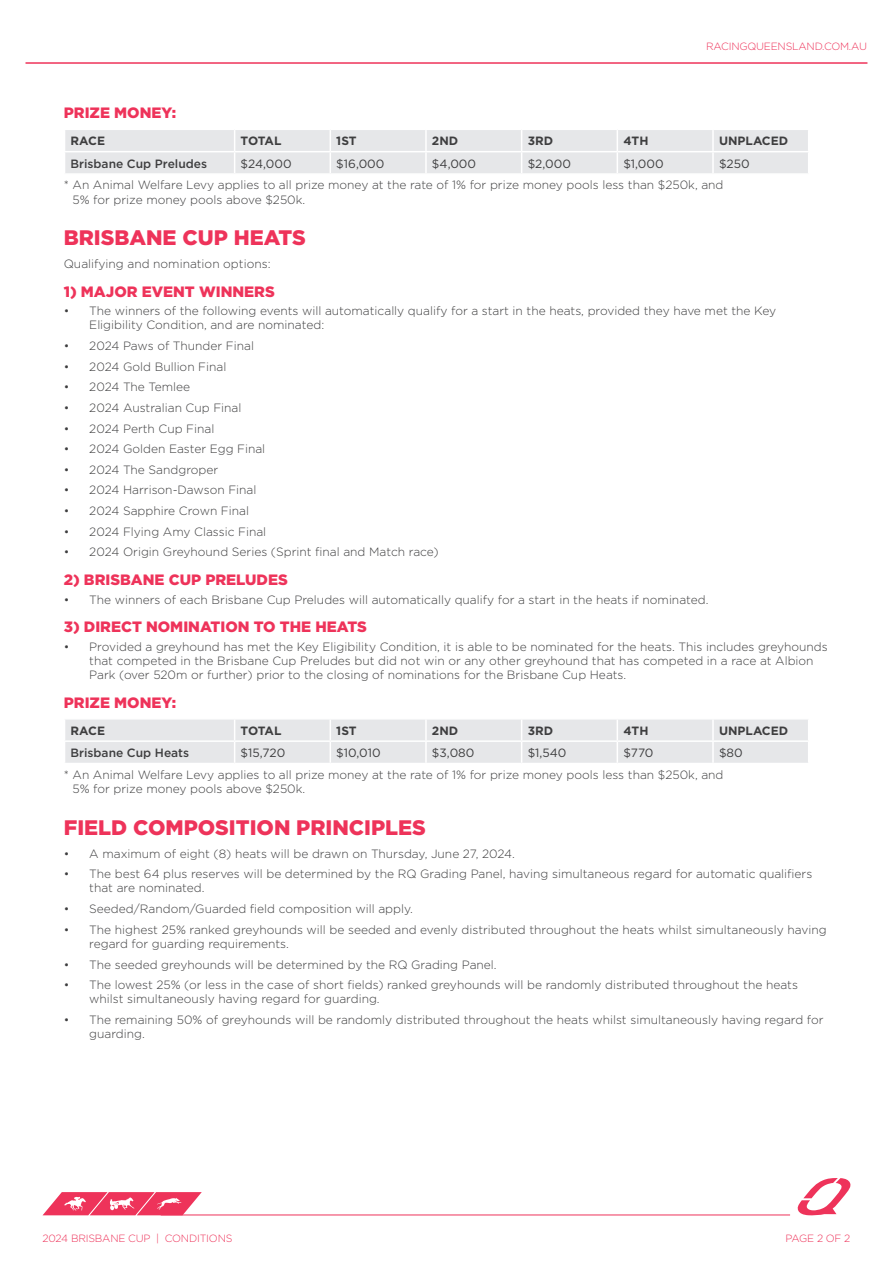
<style>
.page{position:relative;width:893px;height:1263px;background:#fff}
.page>*{position:absolute;margin:0;border:0;box-sizing:border-box;transform-origin:0 0}
.Sub_Hdr_1{font:900 21px "Gotham";color:#ee335a}
.Sub_Hdr_2{font:900 15px "Gotham";color:#ee335a}
.Body_1_Point{font:300 12px/14.2px "Gotham";color:#3e3e3f}
.Body_1{font:300 12px/14.2px "Gotham";color:#3e3e3f}
.Body_1-2{font:12px "Gotham";color:#3e3e3f}
.Body_1-3{font:700 12px "Gotham";color:#3e3e3f}
.Body_1-4{font:500 12px "Gotham";color:#3e3e3f}
.t1{font:300 10.5px "Gotham";letter-spacing:-.02em;color:#ee335a}
</style>
<div class="page">
<hr style="left:26px;top:62px;width:841px;height:2px;background:#ee335a">
<hr style="left:161px;top:1214px;width:629px;height:1px;background:#ee335a">
<svg style="left:43px;top:1192px;width:159px;height:23px"></svg>
<svg style="left:797px;top:1178px;width:54px;height:37px"></svg>
<div style="left:65px;top:130px;width:743px;height:43px;background:#e6e7e9"></div>
<svg style="left:65px;top:719px;width:743px;height:44px;background:#e7e8ea"></svg>
<p class="t1" style="left:706px;top:40px;width:162px">RACINGQUEENSLAND.COM.AU</p>
<p class="Sub_Hdr_2" style="left:64px;top:103px;width:114px">PRIZE MONEY:</p>
<p class="Body_1-3" style="left:71px;top:133px;width:36px">RACE</p>
<p class="Body_1-3" style="left:241px;top:133px;width:42px">TOTAL</p>
<p class="Body_1-3" style="left:336px;top:133px;width:22px">1ST</p>
<p class="Body_1-3" style="left:432px;top:133px;width:28px">2ND</p>
<p class="Body_1-3" style="left:528px;top:133px;width:27px">3RD</p>
<p class="Body_1-3" style="left:623px;top:133px;width:27px">4TH</p>
<p class="Body_1-3" style="left:719px;top:133px;width:71px">UNPLACED</p>
<p class="Body_1-4" style="left:71px;top:156px;width:138px">Brisbane Cup Preludes</p>
<p class="Body_1-2" style="left:241px;top:156px;width:52px">$24,000</p>
<p class="Body_1-2" style="left:336px;top:156px;width:50px">$16,000</p>
<p class="Body_1-2" style="left:432px;top:156px;width:46px">$4,000</p>
<p class="Body_1-2" style="left:528px;top:156px;width:45px">$2,000</p>
<p class="Body_1-2" style="left:623px;top:156px;width:42px">$1,000</p>
<p class="Body_1-2" style="left:719px;top:156px;width:32px">$250</p>
<p class="Body_1" style="left:73px;top:178px;width:652px;text-indent:-9px">* An Animal Welfare Levy applies to all prize money at the rate of 1% for prize money pools less than $250k, and<br>5% for prize money pools above $250k.</p>
<p class="Sub_Hdr_1" style="left:64px;top:223px;width:243px">BRISBANE CUP HEATS</p>
<p class="Body_1" style="left:64px;top:256px;width:208px">Qualifying and nomination options:</p>
<p class="Sub_Hdr_2" style="left:64px;top:281px;width:213px">1) MAJOR EVENT WINNERS</p>
<p class="Body_1_Point" style="left:89px;top:303px;width:688px;text-indent:-26px">• The winners of the following events will automatically qualify for a start in the heats, provided they have met the Key<br>Eligibility Condition, and are nominated:</p>
<p class="Body_1_Point" style="left:64px;top:338px;width:192px">• 2024 Paws of Thunder Final</p>
<p class="Body_1_Point" style="left:64px;top:359px;width:164px">• 2024 Gold Bullion Final</p>
<p class="Body_1_Point" style="left:64px;top:380px;width:128px">• 2024 The Temlee</p>
<p class="Body_1_Point" style="left:64px;top:400px;width:179px">• 2024 Australian Cup Final</p>
<p class="Body_1_Point" style="left:64px;top:421px;width:152px">• 2024 Perth Cup Final</p>
<p class="Body_1_Point" style="left:64px;top:441px;width:203px">• 2024 Golden Easter Egg Final</p>
<p class="Body_1_Point" style="left:64px;top:462px;width:156px">• 2024 The Sandgroper</p>
<p class="Body_1_Point" style="left:64px;top:483px;width:194px">• 2024 Harrison-Dawson Final</p>
<p class="Body_1_Point" style="left:64px;top:503px;width:187px">• 2024 Sapphire Crown Final</p>
<p class="Body_1_Point" style="left:64px;top:524px;width:204px">• 2024 Flying Amy Classic Final</p>
<p class="Body_1_Point" style="left:64px;top:545px;width:376px">• 2024 Origin Greyhound Series (Sprint final and Match race)</p>
<p class="Sub_Hdr_2" style="left:64px;top:569px;width:226px">2) BRISBANE CUP PRELUDES</p>
<p class="Body_1_Point" style="left:64px;top:592px;width:646px">• The winners of each Brisbane Cup Preludes will automatically qualify for a start in the heats if nominated.</p>
<p class="Sub_Hdr_2" style="left:64px;top:616px;width:305px">3) DIRECT NOMINATION TO THE HEATS</p>
<p class="Body_1_Point" style="left:89px;top:639px;width:740px;text-indent:-26px">• Provided a greyhound has met the Key Eligibility Condition, it is able to be nominated for the heats. This includes greyhounds that competed in the Brisbane Cup Preludes but did not win or any other greyhound that has competed in a race at Albion<br>Park (over 520m or further) prior to the closing of nominations for the Brisbane Cup Heats.</p>
<p class="Sub_Hdr_2" style="left:64px;top:692px;width:114px">PRIZE MONEY:</p>
<p class="Body_1-3" style="left:71px;top:722px;width:36px">RACE</p>
<p class="Body_1-3" style="left:241px;top:722px;width:42px">TOTAL</p>
<p class="Body_1-3" style="left:336px;top:722px;width:22px">1ST</p>
<p class="Body_1-3" style="left:432px;top:722px;width:28px">2ND</p>
<p class="Body_1-3" style="left:528px;top:722px;width:27px">3RD</p>
<p class="Body_1-3" style="left:623px;top:722px;width:27px">4TH</p>
<p class="Body_1-3" style="left:719px;top:722px;width:71px">UNPLACED</p>
<p class="Body_1-4" style="left:71px;top:745px;width:120px">Brisbane Cup Heats</p>
<p class="Body_1-2" style="left:241px;top:745px;width:46px">$15,720</p>
<p class="Body_1-2" style="left:336px;top:745px;width:46px">$10,010</p>
<p class="Body_1-2" style="left:432px;top:745px;width:44px">$3,080</p>
<p class="Body_1-2" style="left:528px;top:745px;width:40px">$1,540</p>
<p class="Body_1-2" style="left:623px;top:745px;width:32px">$770</p>
<p class="Body_1-2" style="left:719px;top:745px;width:25px">$80</p>
<p class="Body_1" style="left:73px;top:767px;width:652px;text-indent:-9px">* An Animal Welfare Levy applies to all prize money at the rate of 1% for prize money pools less than $250k, and<br>5% for prize money pools above $250k.</p>
<p class="Sub_Hdr_1" style="left:64px;top:813px;width:364px">FIELD COMPOSITION PRINCIPLES</p>
<p class="Body_1_Point" style="left:64px;top:846px;width:453px">• A maximum of eight (8) heats will be drawn on Thursday, June 27, 2024.</p>
<p class="Body_1_Point" style="left:89px;top:866px;width:725px;text-indent:-26px">• The best 64 plus reserves will be determined by the RQ Grading Panel, having simultaneous regard for automatic qualifiers that are nominated.</p>
<p class="Body_1_Point" style="left:64px;top:901px;width:351px">• Seeded/Random/Guarded field composition will apply.</p>
<p class="Body_1_Point" style="left:89px;top:922px;width:739px;text-indent:-26px">• The highest 25% ranked greyhounds will be seeded and evenly distributed throughout the heats whilst simultaneously having regard for guarding requirements.</p>
<p class="Body_1_Point" style="left:64px;top:957px;width:434px">• The seeded greyhounds will be determined by the RQ Grading Panel.</p>
<p class="Body_1_Point" style="left:89px;top:977px;width:710px;text-indent:-26px">• The lowest 25% (or less in the case of short fields) ranked greyhounds will be randomly distributed throughout the heats whilst simultaneously having regard for guarding.</p>
<p class="Body_1_Point" style="left:89px;top:1012px;width:736px;text-indent:-26px">• The remaining 50% of greyhounds will be randomly distributed throughout the heats whilst simultaneously having regard for guarding.</p>
<p class="t1" style="left:43px;top:1231px;width:191px">2024 BRISBANE CUP | CONDITIONS</p>
<p class="t1" style="left:785px;top:1231px;width:66px">PAGE 2 OF 2</p>
</div>
